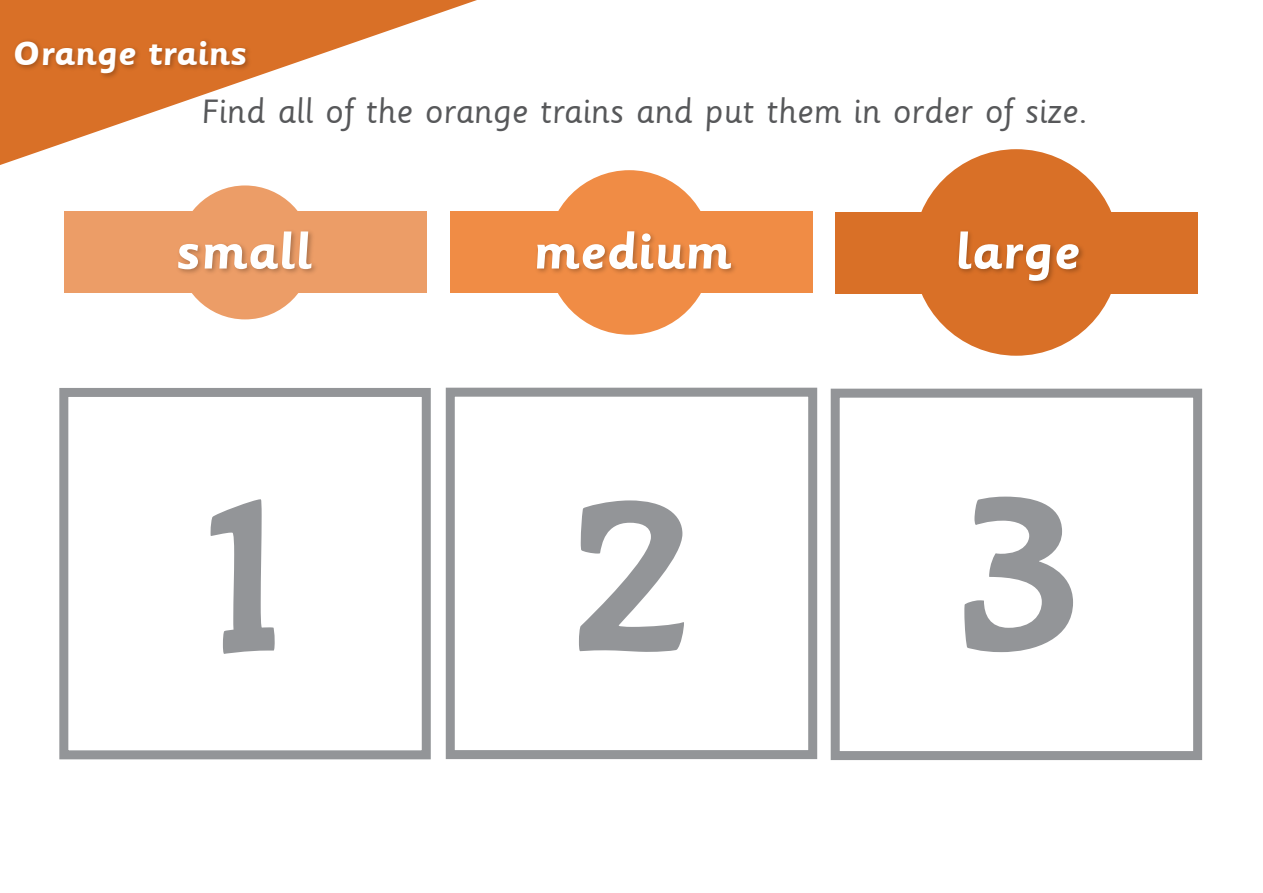
<style>
.page{position:relative;width:1263px;height:893px;background:#fff}
.page>*{position:absolute;margin:0;border:0;box-sizing:border-box;transform-origin:0 0}
.t1{font:225px "Bubblegum Sans";color:#939598}
.t2{font:700 54px "Sassoon Primary Type";color:#fff}
.t3{font:37.5px "Sassoon Primary Type";color:#57585a}
.t4{font:700 37.5px "Sassoon Primary Type";color:#fff}
</style>
<div class="page">
<div style="left:178px;top:185px;width:134px;height:134px;background:#ec9d67;border-radius:50%"></div>
<div style="left:547px;top:170px;width:165px;height:165px;background:#f08c45;border-radius:50%"></div>
<div style="left:913px;top:149px;width:206px;height:207px;background:#d97027;border-radius:50%"></div>
<div style="left:59px;top:388px;width:372px;height:371px;background:#fff;border:9px solid #939598"></div>
<div style="left:446px;top:388px;width:371px;height:371px;background:#fff;border:9px solid #939598"></div>
<div style="left:831px;top:389px;width:371px;height:371px;background:#fff;border:9px solid #939598"></div>
<div style="left:64px;top:212px;width:362px;height:81px;background:#ec9d67"></div>
<div style="left:450px;top:212px;width:363px;height:81px;background:#f08c45"></div>
<div style="left:835px;top:212px;width:363px;height:81px;background:#d97027"></div>
<img style="left:178px;top:231px;width:137px;height:43px">
<img style="left:537px;top:231px;width:198px;height:42px">
<img style="left:958px;top:231px;width:125px;height:54px">
<svg style="left:0;top:0;width:477px;height:165px"></svg>
<img style="left:8px;top:30px;width:248px;height:53px">
<p class="t4" style="left:12px;top:32px;width:236px">Orange trains</p>
<p class="t3" style="left:201px;top:91px;width:888px">Find all of the orange trains and put them in order of size.</p>
<h2 class="t2" style="left:176px;top:222px;width:137px">small</h2>
<h2 class="t2" style="left:532px;top:222px;width:200px">medium</h2>
<h2 class="t2" style="left:954px;top:222px;width:127px">large</h2>
<h1 class="t1" style="left:206px;top:460px;width:77px">1</h1>
<h1 class="t1" style="left:572px;top:458px;width:509px">2 3</h1>
</div>
